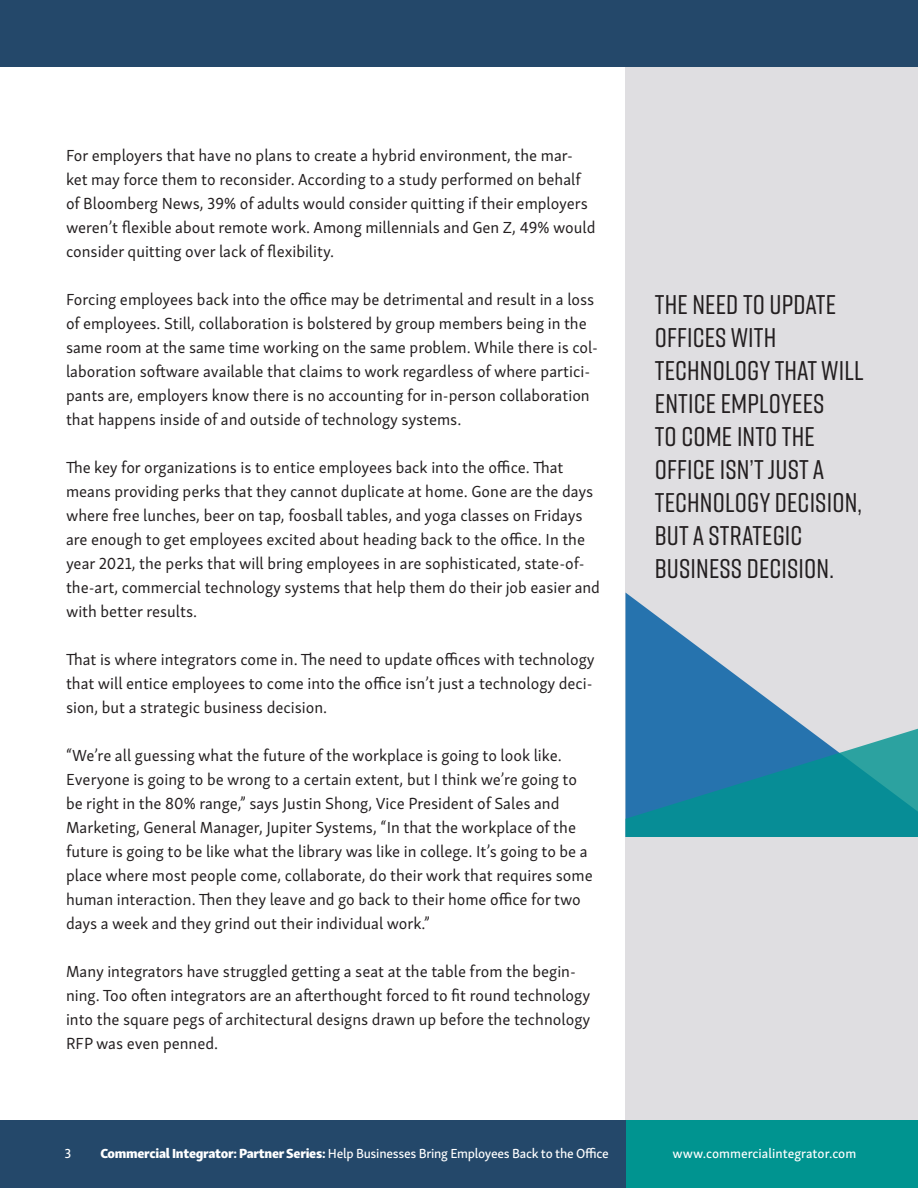
<style>
.page{position:relative;width:918px;height:1188px;background:#fff}
.page>*{position:absolute;margin:0;border:0;box-sizing:border-box;transform-origin:0 0}
.WP_pull_text{font:500 27px/33px "Rift";letter-spacing:.005em;color:#231f20}
.WP_first_paragraph{font:16.5px/24px "Skolar Sans Latn";color:#231f20}
.t1{font:13.5px "Skolar Sans Latn Me";letter-spacing:-.02em;color:#fff}
.t2{font:13.5px "Skolar Sans Latn Me";color:#fff}
.s1{font-family:"Skolar Sans Latn Eb"}
</style>
<div class="page">
<div style="left:626px;top:54px;width:292px;height:1134px;background:#dfdee1"></div>
<div style="left:0;top:0;width:918px;height:68px;background:#24486a"></div>
<div style="left:0;top:1120px;width:627px;height:68px;background:#24486a"></div>
<div style="left:626px;top:1120px;width:292px;height:68px;background:#009490"></div>
<svg style="left:626px;top:593px;width:176px;height:132px"></svg>
<svg style="left:626px;top:725px;width:292px;height:112px;background:#2189a4"></svg>
<p class="WP_first_paragraph" style="left:66px;top:142px;width:531px">For employers that have no plans to create a hybrid environment, the mar&shy;ket may force them to reconsider. According to a study performed on behalf of Bloomberg News, 39% of adults would consider quitting if their employers weren’t flexible about remote work. Among millennials and Gen Z, 49% would consider quitting over lack of flexibility.</p>
<p class="WP_first_paragraph" style="left:66px;top:286px;width:534px">Forcing employees back into the office may be detrimental and result in a loss of employees. Still, collaboration is bolstered by group members being in the same room at the same time working on the same problem. While there is col&shy;laboration software available that claims to work regardless of where partici&shy;pants are, employers know there is no accounting for in-person collaboration that happens inside of and outside of technology systems.</p>
<p class="WP_first_paragraph" style="left:66px;top:454px;width:536px">The key for organizations is to entice employees back into the office. That means providing perks that they cannot duplicate at home. Gone are the days where free lunches, beer on tap, foosball tables, and yoga classes on Fridays are enough to get employees excited about heading back to the office. In the year 2021, the perks that will bring employees in are sophisticated, state-of&shy;the-art, commercial technology systems that help them do their job easier and with better results.</p>
<p class="WP_first_paragraph" style="left:66px;top:646px;width:530px">That is where integrators come in. The need to update offices with technology that will entice employees to come into the office isn’t just a technology deci&shy;sion, but a strategic business decision.</p>
<p class="WP_first_paragraph" style="left:66px;top:742px;width:528px">“We’re all guessing what the future of the workplace is going to look like.<br>Everyone is going to be wrong to a certain extent, but I think we’re going to be right in the 80% range,” says Justin Shong, Vice President of Sales and Marketing, General Manager, Jupiter Systems, “In that the workplace of the future is going to be like what the library was like in college. It’s going to be a place where most people come, collaborate, do their work that requires some human interaction. Then they leave and go back to their home office for two days a week and they grind out their individual work.”</p>
<p class="WP_first_paragraph" style="left:66px;top:958px;width:526px">Many integrators have struggled getting a seat at the table from the begin&shy;ning. Too often integrators are an afterthought forced to fit round technology into the square pegs of architectural designs drawn up before the technology RFP was even penned.</p>
<p class="WP_pull_text" style="left:655px;top:287px;width:210px">THE NEED TO UPDATE<br>OFFICES WITH<br>TECHNOLOGY THAT WILL<br>ENTICE EMPLOYEES<br>TO COME INTO THE<br>OFFICE ISN’T JUST A<br>TECHNOLOGY DECISION,<br>BUT A STRATEGIC<br>BUSINESS DECISION.</p>
<p class="t1" style="left:64px;top:1143px;width:8px">3</p>
<p class="t1" style="left:100px;top:1143px;width:510px"><span class="s1">Commercial Integrator: Partner Series:</span> Help Businesses Bring Employees Back to the Office</p>
<p class="t2" style="left:673px;top:1143px;width:185px">www.commercialintegrator.com</p>
</div>
